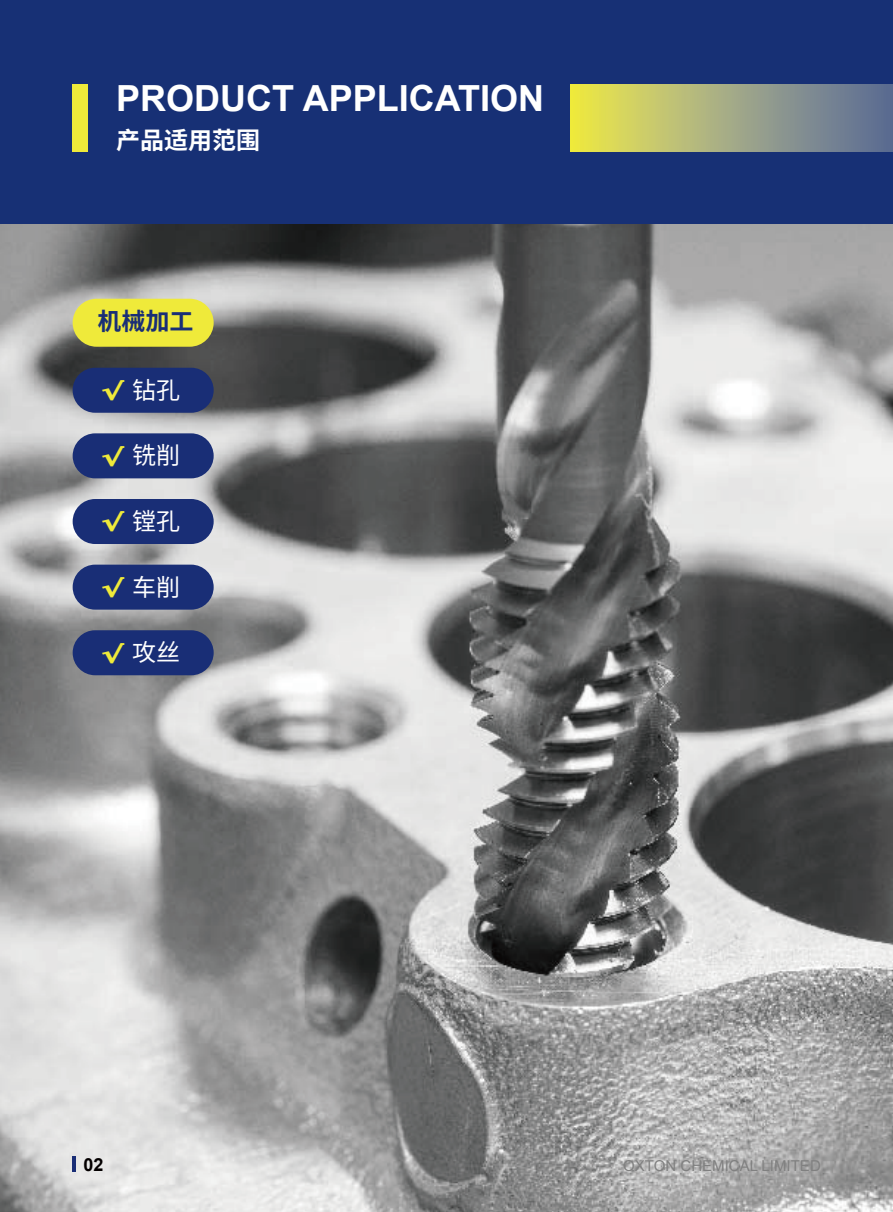
<style>
.page{position:relative;width:893px;height:1212px;background:#fff}
.page>*{position:absolute;margin:0;border:0;box-sizing:border-box;transform-origin:0 0}
.t1{font:700 36px "Arial";color:#fff}
.t2{font:24px "Source Han Sans CN";color:#fff}
.t3{font:700 24px "Source Han Sans CN";color:#fff}
.t4{font:700 24px "Source Han Sans CN";color:#192e76}
.t5{font:700 18px "Arial";color:#040000}
.t6{font:15px "Arial";color:#808080}
.s1{font-family:"Swiss 721 BT";font-weight:900;font-size:23.55px;color:#efea3a}
</style>
<div class="page">
<img style="left:0;top:224px;width:893px;height:988px">
<div style="left:0;top:0;width:893px;height:224px;background:#173075"></div>
<div style="left:72px;top:84px;width:15px;height:68px;background:#efea3a"></div>
<svg style="left:571px;top:84px;width:322px;height:68px;background:#a3a97c"></svg>
<div style="left:73px;top:299px;width:141px;height:48px;background:#efea3a;border-radius:24px"></div>
<div style="left:73px;top:433px;width:141px;height:45px;background:#192e76;border-radius:22px"></div>
<div style="left:73px;top:499px;width:141px;height:45px;background:#192e76;border-radius:22px"></div>
<div style="left:73px;top:565px;width:141px;height:45px;background:#192e76;border-radius:22px"></div>
<div style="left:73px;top:368px;width:141px;height:45px;background:#192e76;border-radius:22px"></div>
<div style="left:73px;top:630px;width:141px;height:45px;background:#192e76;border-radius:22px"></div>
<hr style="left:72px;top:1157px;width:3px;height:15px;background:#192e76">
<h1 class="t1" style="left:116px;top:73px;width:430px">PRODUCT APPLICATION</h1>
<h2 class="t3" style="left:116px;top:127px;width:145px">产品适用范围</h2>
<h2 class="t4" style="left:97px;top:308px;width:98px">机械加工</h2>
<h2 class="t2" style="left:101px;top:376px;width:81px"><span class="s1">√</span> 钻孔</h2>
<h2 class="t2" style="left:101px;top:442px;width:81px"><span class="s1">√</span> 铣削</h2>
<h2 class="t2" style="left:101px;top:508px;width:81px"><span class="s1">√</span> 镗孔</h2>
<h2 class="t2" style="left:101px;top:573px;width:81px"><span class="s1">√</span> 车削</h2>
<h2 class="t2" style="left:101px;top:639px;width:81px"><span class="s1">√</span> 攻丝</h2>
<p class="t5" style="left:83px;top:1152px;width:22px">02</p>
<p class="t6" style="left:623px;top:1155px;width:199px">OXTON CHEMICAL LIMITED</p>
</div>
